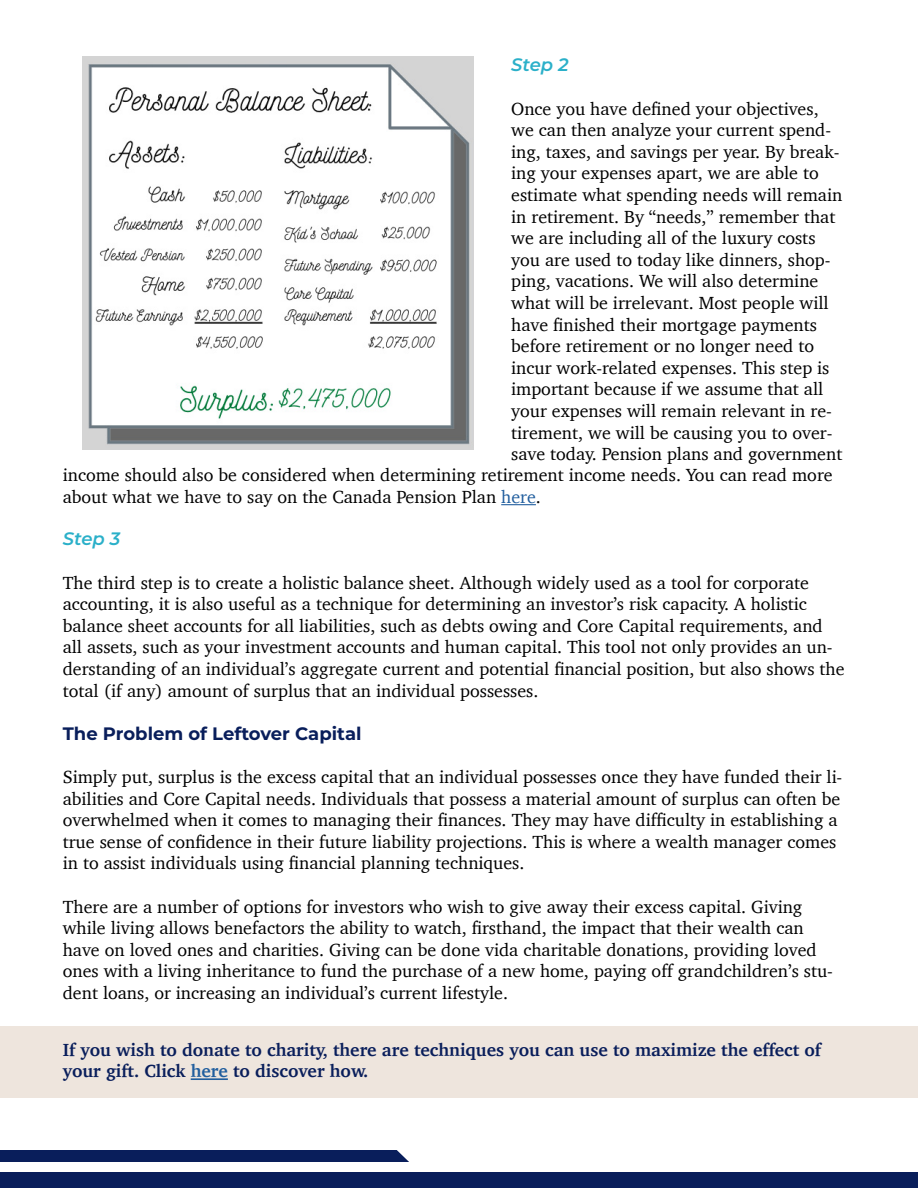
<style>
.page{position:relative;width:918px;height:1188px;background:#fff}
.page>*{position:absolute;margin:0;border:0;box-sizing:border-box;transform-origin:0 0}
.t1{font:18px/21.6px "Charter";color:#000}
.t2{font:700 18px/21.6px "Charter";color:#091e5b}
.t3{font:700 18px "Montserrat";color:#091e5b}
.t4{font:italic 600 18px "Montserrat";color:#2bb0c9}
.s1{color:#215e9e}
</style>
<div class="page">
<div style="left:0;top:1026px;width:917px;height:71px;background:#eee5dd"></div>
<div style="left:0;top:1150px;width:420px;height:12px;background:#091e5b"></div>
<svg style="left:394px;top:1150px;width:65px;height:23px"></svg>
<div style="left:0;top:1173px;width:918px;height:15px;background:#091e5b"></div>
<img style="left:82px;top:56px;width:391px;height:394px">
<hr style="left:501px;top:504px;width:35px;height:1px;background:#215e9e">
<hr style="left:191px;top:1078px;width:37px;height:2px;background:#215e9e">
<p class="t4" style="left:511px;top:52px;width:59px">Step 2</p>
<p class="t1" style="left:511px;top:97px;width:333px">Once you have defined your objectives, we can then analyze your current spend&shy;ing, taxes, and savings per year. By break&shy;ing your expenses apart, we are able to estimate what spending needs will remain in retirement. By “needs,” remember that we are including all of the luxury costs you are used to today like dinners, shop&shy;ping, vacations. We will also determine what will be irrelevant. Most people will have finished their mortgage payments before retirement or no longer need to incur work-related expenses. This step is important because if we assume that all your expenses will remain relevant in re&shy;tirement, we will be causing you to over&shy;save today. Pension plans and government</p>
<p class="t1" style="left:63px;top:464px;width:771px">income should also be considered when determining retirement income needs. You can read more about what we have to say on the Canada Pension Plan <span class="s1">here</span>.</p>
<p class="t4" style="left:63px;top:526px;width:59px">Step 3</p>
<p class="t1" style="left:63px;top:571px;width:783px">The third step is to create a holistic balance sheet. Although widely used as a tool for corporate accounting, it is also useful as a technique for determining an investor’s risk capacity. A holistic balance sheet accounts for all liabilities, such as debts owing and Core Capital requirements, and all assets, such as your investment accounts and human capital. This tool not only provides an un&shy;derstanding of an individual’s aggregate current and potential financial position, but also shows the total (if any) amount of surplus that an individual possesses.</p>
<p class="t3" style="left:63px;top:720px;width:300px">The Problem of Leftover Capital</p>
<p class="t1" style="left:63px;top:766px;width:781px">Simply put, surplus is the excess capital that an individual possesses once they have funded their li&shy;abilities and Core Capital needs. Individuals that possess a material amount of surplus can often be overwhelmed when it comes to managing their finances. They may have difficulty in establishing a true sense of confidence in their future liability projections. This is where a wealth manager comes in to assist individuals using financial planning techniques.</p>
<p class="t1" style="left:63px;top:895px;width:772px">There are a number of options for investors who wish to give away their excess capital. Giving while living allows benefactors the ability to watch, firsthand, the impact that their wealth can have on loved ones and charities. Giving can be done vida charitable donations, providing loved ones with a living inheritance to fund the purchase of a new home, paying off grandchildren’s stu&shy;dent loans, or increasing an individual’s current lifestyle.</p>
<p class="t2" style="left:63px;top:1038px;width:760px">If you wish to donate to charity, there are techniques you can use to maximize the effect of your gift. Click <span class="s1">here</span> to discover how.</p>
</div>
